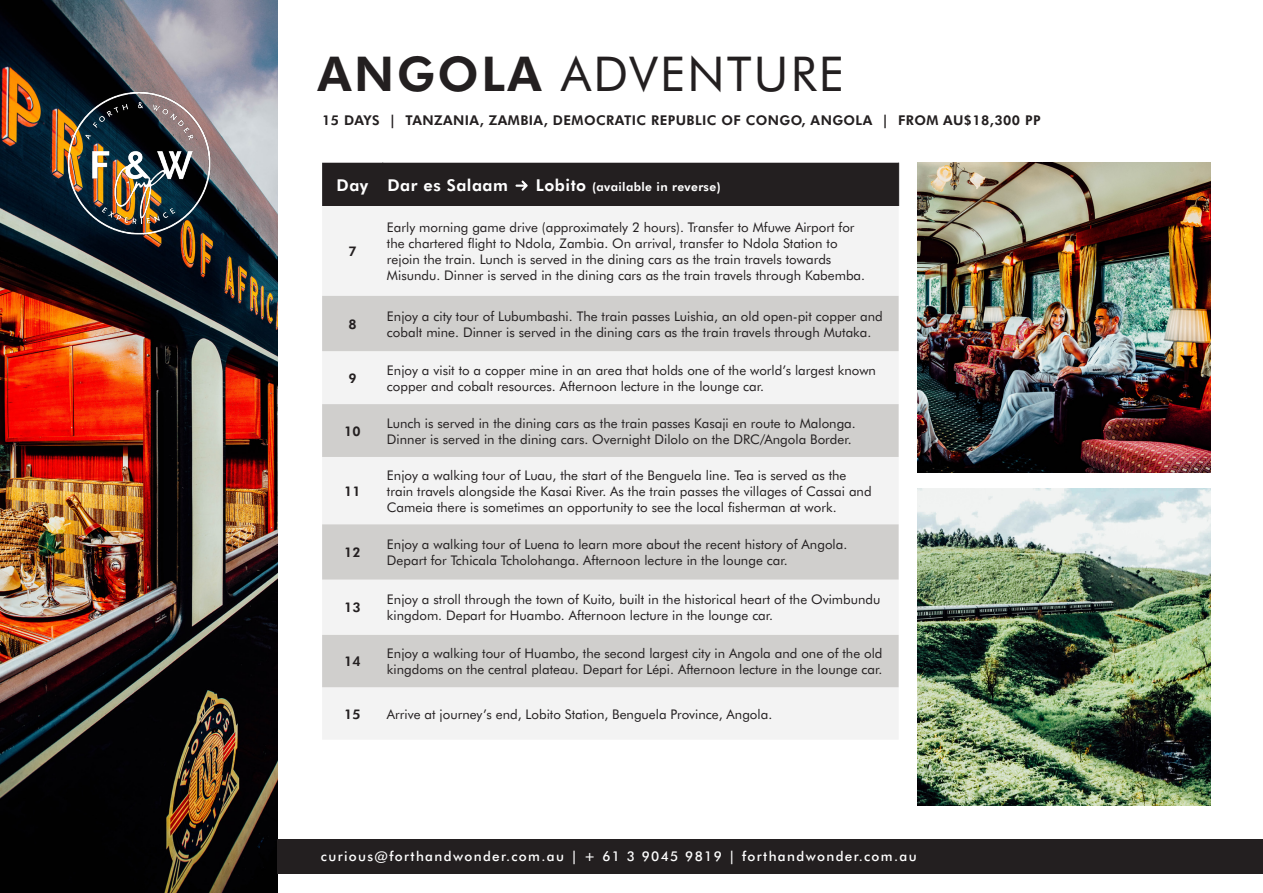
<style>
.page{position:relative;width:1263px;height:893px;background:#fff}
.page>*{position:absolute;margin:0;border:0;box-sizing:border-box;transform-origin:0 0}
.t1{font:48px "Futura BT";letter-spacing:.05em;color:#231f20}
.t2{font:700 16.35px "Futura BT";letter-spacing:.03em;color:#fff}
.t3{font:700 13.5px "Futura BT";letter-spacing:.03em;color:#231f20}
.t4{font:500 13.5px "Futura BT";letter-spacing:.1em;color:#fff}
.t5{font:13.35px/16px "Futura BT";color:#231f20}
.t6{font:700 13.35px "Futura BT";letter-spacing:.03em;color:#231f20}
.t7{font:700 12px "Futura BT";letter-spacing:.03em;color:#fff}
.s1{font-weight:700}
.s2{font-size:16.35px}
</style>
<div class="page">
<img style="left:0;top:0;width:277px;height:893px">
<div style="left:322px;top:206px;width:577px;height:533px;background:#f3f3f3"></div>
<svg style="left:322px;top:296px;width:577px;height:391px;fill:#d0cfcd"></svg>
<img style="left:64px;top:89px;width:149px;height:148px">
<div style="left:277px;top:839px;width:986px;height:34px;background:#231f20"></div>
<div style="left:322px;top:163px;width:577px;height:43px;background:#231f20"></div>
<img style="left:917px;top:488px;width:293px;height:317px">
<img style="left:917px;top:163px;width:293px;height:309px">
<p class="t1" style="left:318px;top:43px;width:528px"><span class="s1">ANGOLA</span> ADVENTURE</p>
<p class="t3" style="left:322px;top:112px;width:720px">15 DAYS | TANZANIA, ZAMBIA, DEMOCRATIC REPUBLIC OF CONGO, ANGOLA | FROM AU$18,300 PP</p>
<p class="t2" style="left:337px;top:174px;width:33px">Day</p>
<p class="t2" style="left:387px;top:174px;width:122px">Dar es Salaam</p>
<p class="t7" style="left:536px;top:179px;width:186px"><span class="s2">Lobito</span> (available in reverse)</p>
<p class="t6" style="left:348px;top:243px;width:10px">7</p>
<p class="t5" style="left:387px;top:219px;width:480px">Early morning game drive (approximately 2 hours). Transfer to Mfuwe Airport for the chartered flight to Ndola, Zambia. On arrival, transfer to Ndola Station to rejoin the train. Lunch is served in the dining cars as the train travels towards Misundu. Dinner is served in the dining cars as the train travels through Kabemba.</p>
<p class="t6" style="left:348px;top:315px;width:10px">8</p>
<p class="t5" style="left:387px;top:308px;width:497px">Enjoy a city tour of Lubumbashi. The train passes Luishia, an old open-pit copper and cobalt mine. Dinner is served in the dining cars as the train travels through Mutaka.</p>
<p class="t6" style="left:348px;top:369px;width:10px">9</p>
<p class="t5" style="left:387px;top:362px;width:491px">Enjoy a visit to a copper mine in an area that holds one of the world’s largest known copper and cobalt resources. Afternoon lecture in the lounge car.</p>
<p class="t6" style="left:344px;top:422px;width:18px">10</p>
<p class="t5" style="left:387px;top:415px;width:470px">Lunch is served in the dining cars as the train passes Kasaji en route to Malonga.<br>Dinner is served in the dining cars. Overnight Dilolo on the DRC/Angola Border.</p>
<p class="t6" style="left:344px;top:482px;width:18px">11</p>
<p class="t5" style="left:387px;top:467px;width:486px">Enjoy a walking tour of Luau, the start of the Benguela line. Tea is served as the train travels alongside the Kasai River. As the train passes the villages of Cassai and<br>Cameia there is sometimes an opportunity to see the local fisherman at work.</p>
<p class="t6" style="left:344px;top:544px;width:18px">12</p>
<p class="t5" style="left:387px;top:536px;width:462px">Enjoy a walking tour of Luena to learn more about the recent history of Angola.<br>Depart for Tchicala Tcholohanga. Afternoon lecture in the lounge car.</p>
<p class="t6" style="left:344px;top:599px;width:18px">13</p>
<p class="t5" style="left:387px;top:591px;width:495px">Enjoy a stroll through the town of Kuito, built in the historical heart of the Ovimbundu kingdom. Depart for Huambo. Afternoon lecture in the lounge car.</p>
<p class="t6" style="left:344px;top:653px;width:18px">14</p>
<p class="t5" style="left:387px;top:645px;width:497px">Enjoy a walking tour of Huambo, the second largest city in Angola and one of the old kingdoms on the central plateau. Depart for Lépi. Afternoon lecture in the lounge car.</p>
<p class="t6" style="left:344px;top:705px;width:18px">15</p>
<p class="t5" style="left:387px;top:706px;width:387px">Arrive at journey’s end, Lobito Station, Benguela Province, Angola.</p>
<p class="t4" style="left:321px;top:848px;width:597px">curious@forthandwonder.com.au | + 61 3 9045 9819 | forthandwonder.com.au</p>
</div>
